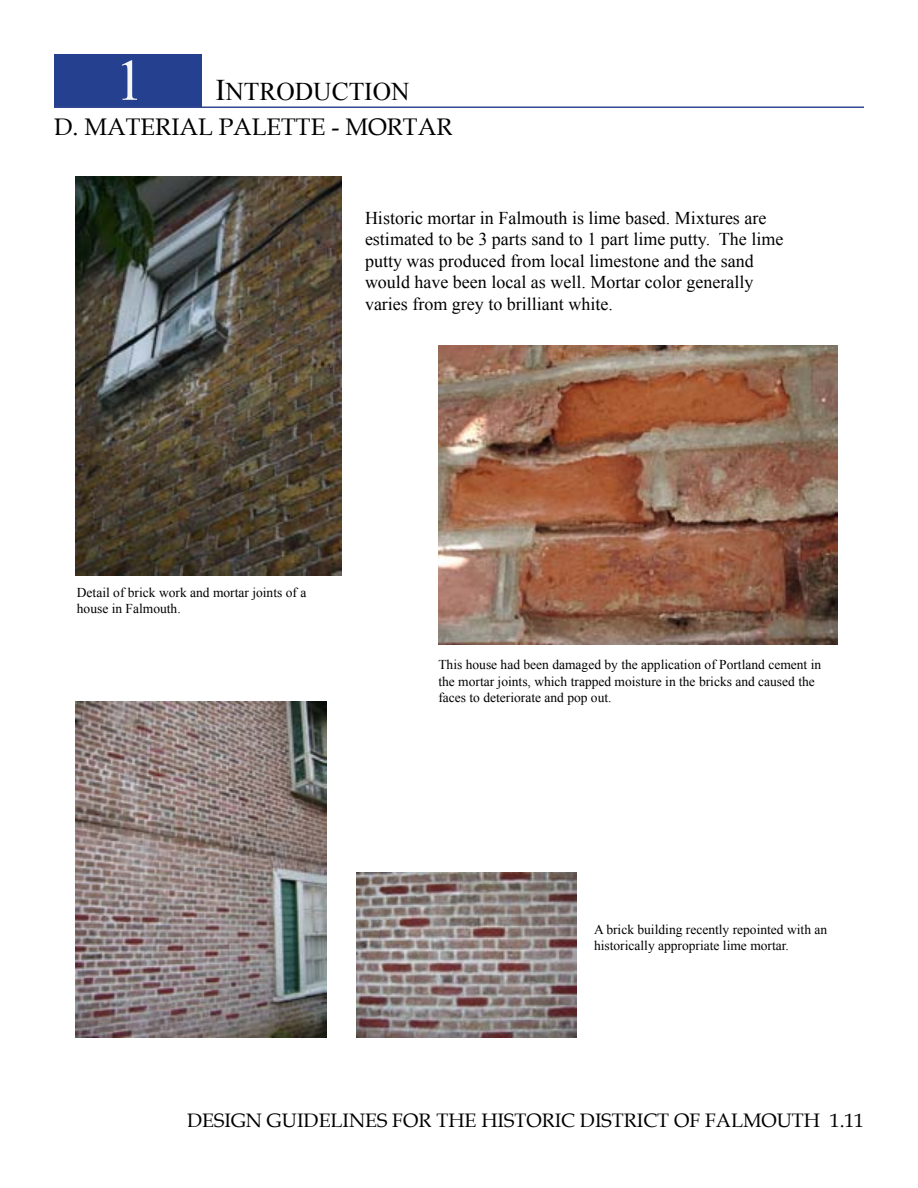
<style>
.page{position:relative;width:918px;height:1188px;background:#fff}
.page>*{position:absolute;margin:0;border:0;box-sizing:border-box;transform-origin:0 0}
.t1{font:58.5px "Times New Roman";color:#f5f6f6}
.t2{font:25.5px "Times New Roman";color:#000}
.t3{font:24px "Book Antiqua";color:#000}
.t4{font:19.5px "Book Antiqua";color:#000}
.t5{font:18px/21.6px "Times New Roman";color:#000}
.t6{font:13.5px/16.2px "Times New Roman";color:#000}
.s1{font-size:30px}
</style>
<div class="page">
<img style="left:75px;top:176px;width:267px;height:400px">
<div style="left:55px;top:54px;width:147px;height:52px;background:#25408f"></div>
<hr style="left:54px;top:106px;width:810px;height:2px;background:#344994">
<img style="left:356px;top:872px;width:220px;height:165px">
<img style="left:75px;top:702px;width:252px;height:335px">
<img style="left:438px;top:345px;width:399px;height:300px">
<h1 class="t1" style="left:115px;top:41px;width:31px">1</h1>
<h2 class="t2" style="left:216px;top:74px;width:196px"><span class="s1">I</span>NTRODUCTION</h2>
<h3 class="t3" style="left:54px;top:110px;width:400px">D. MATERIAL PALETTE - MORTAR</h3>
<p class="t5" style="left:365px;top:206px;width:420px">Historic mortar in Falmouth is lime based. Mixtures are estimated to be 3 parts sand to 1 part lime putty. The lime putty was produced from local limestone and the sand would have been local as well. Mortar color generally varies from grey to brilliant white.</p>
<p class="t6" style="left:77px;top:584px;width:231px">Detail of brick work and mortar joints of a house in Falmouth.</p>
<p class="t6" style="left:438px;top:657px;width:384px">This house had been damaged by the application of Portland cement in the mortar joints, which trapped moisture in the bricks and caused the faces to deteriorate and pop out.</p>
<p class="t6" style="left:594px;top:921px;width:235px">A brick building recently repointed with an historically appropriate lime mortar.</p>
<h3 class="t4" style="left:187px;top:1107px;width:678px">DESIGN GUIDELINES FOR THE HISTORIC DISTRICT OF FALMOUTH 1.11</h3>
</div>
